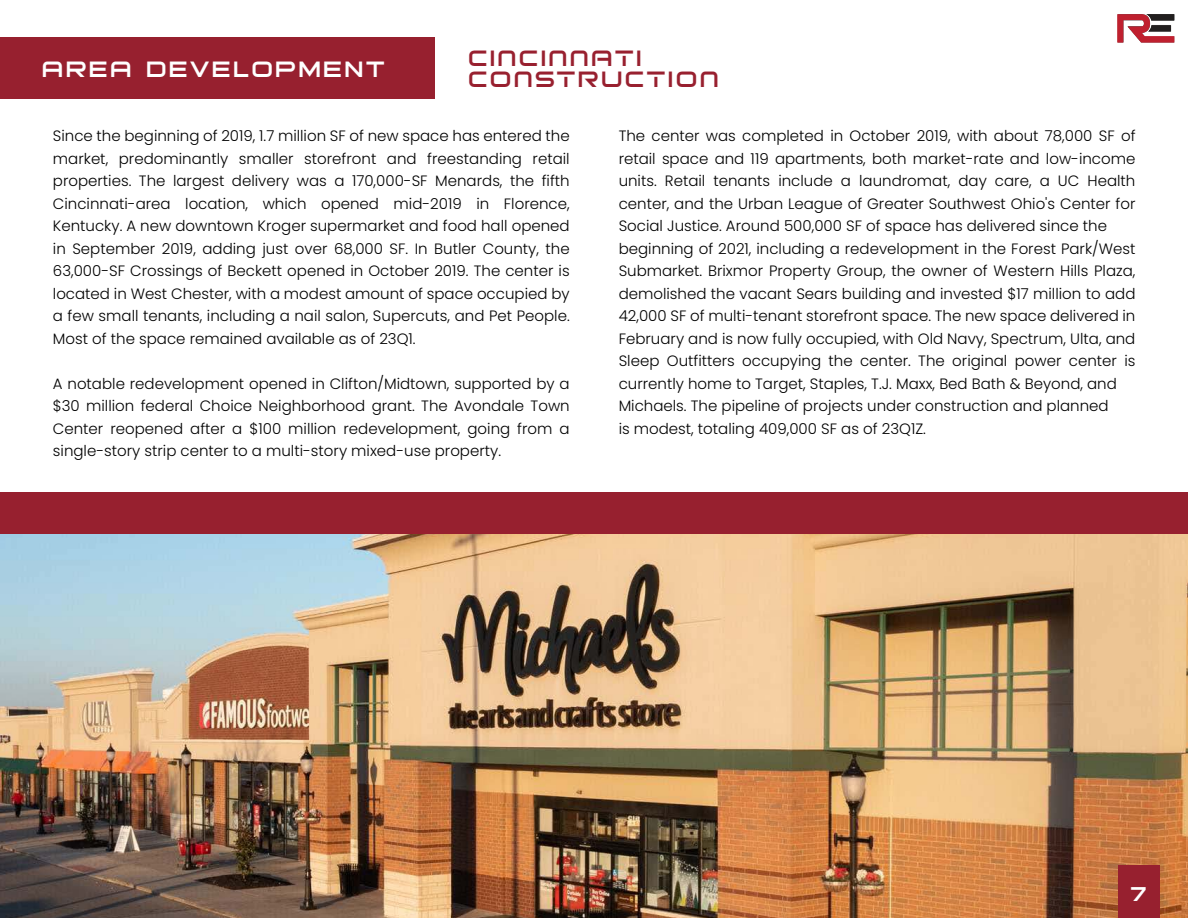
<style>
.page{position:relative;width:1188px;height:918px;background:#fff}
.page>*{position:absolute;margin:0;border:0;box-sizing:border-box;transform-origin:0 0}
.t1{font:500 30px "Bitsumishi Pro";letter-spacing:.1em;color:#98202f}
.t2{font:500 30px "Bitsumishi Pro";letter-spacing:.1em;color:#fff}
.t3{font:500 27px "Bitsumishi Pro";color:#fff}
.t4{font:300 15px/22.5px "Poppins";color:#000;text-align:justify}
</style>
<div class="page">
<img style="left:0;top:534px;width:1188px;height:384px">
<img style="left:1117px;top:14px;width:58px;height:29px">
<div style="left:0;top:492px;width:1188px;height:42px;background:#97202f"></div>
<div style="left:1118px;top:866px;width:42px;height:52px;background:#97202f"></div>
<div style="left:0;top:38px;width:435px;height:61px;background:#97202f"></div>
<h1 class="t2" style="left:42px;top:57px;width:344px">AREA DEVELOPMENT</h1>
<h1 class="t1" style="left:468px;top:46px;width:174px">Cincinnati</h1>
<h1 class="t1" style="left:468px;top:67px;width:251px">Construction</h1>
<p class="t4" style="left:53px;top:125px;width:518px">Since the beginning of 2019, 1.7 million SF of new space has entered the market, predominantly smaller storefront and freestanding retail properties. The largest delivery was a 170,000-SF Menards, the fifth Cincinnati-area location, which opened mid-2019 in Florence, Kentucky. A new downtown Kroger supermarket and food hall opened in September 2019, adding just over 68,000 SF. In Butler County, the 63,000-SF Crossings of Beckett opened in October 2019. The center is located in West Chester, with a modest amount of space occupied by a few small tenants, including a nail salon, Supercuts, and Pet People.<br>Most of the space remained available as of 23Q1.</p>
<p class="t4" style="left:53px;top:372px;width:518px">A notable redevelopment opened in Clifton/Midtown, supported by a $30 million federal Choice Neighborhood grant. The Avondale Town Center reopened after a $100 million redevelopment, going from a single-story strip center to a multi-story mixed-use property.</p>
<p class="t4" style="left:619px;top:125px;width:518px;text-align:left">The center was completed in October 2019, with about 78,000 SF of retail space and 119 apartments, both market-rate and low-income units. Retail tenants include a laundromat, day care, a UC Health center, and the Urban League of Greater Southwest Ohio's Center for Social Justice. Around 500,000 SF of space has delivered since the beginning of 2021, including a redevelopment in the Forest Park/West Submarket. Brixmor Property Group, the owner of Western Hills Plaza, demolished the vacant Sears building and invested $17 million to add 42,000 SF of multi-tenant storefront space. The new space delivered in February and is now fully occupied, with Old Navy, Spectrum, Ulta, and Sleep Outfitters occupying the center. The original power center is currently home to Target, Staples, T.J. Maxx, Bed Bath &amp; Beyond, and Michaels. The pipeline of projects under construction and planned<br>is modest, totaling 409,000 SF as of 23Q1Z.</p>
<h2 class="t3" style="left:1131px;top:884px;width:17px">7</h2>
</div>
